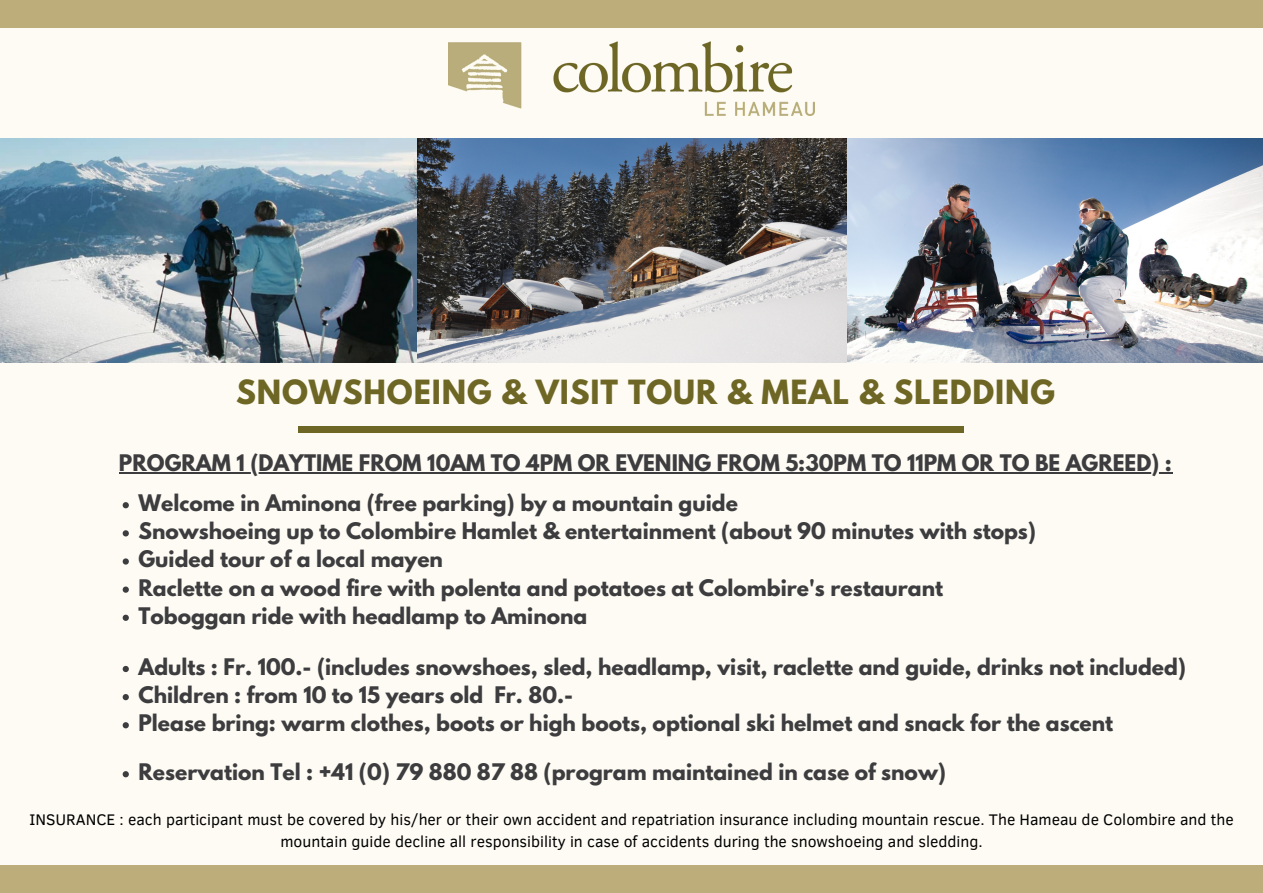
<style>
.page{position:relative;width:1263px;height:893px;background:#fdfbf3}
.page>*{position:absolute;margin:0;border:0;box-sizing:border-box;transform-origin:0 0}
.t1{font:700 29.55px "League Spartan";letter-spacing:.03em;color:#6e6624}
.t2{font:700 20.25px/28.1px "League Spartan";color:#3d3c3e}
.t3{font:15.75px/22px "Clear Sans";color:#000;text-align:center}
</style>
<div class="page">
<div style="left:0;top:0;width:1263px;height:28px;background:#bcad7b"></div>
<img style="left:847px;top:139px;width:416px;height:223px">
<img style="left:0;top:139px;width:847px;height:223px">
<img style="left:449px;top:42px;width:365px;height:73px">
<div style="left:299px;top:426px;width:665px;height:6px;background:#6e6624"></div>
<div style="left:0;top:865px;width:1263px;height:28px;background:#bcad7b"></div>
<svg style="left:123px;top:502px;width:6px;height:6px"></svg>
<svg style="left:123px;top:530px;width:6px;height:6px"></svg>
<svg style="left:123px;top:558px;width:6px;height:6px"></svg>
<svg style="left:123px;top:586px;width:6px;height:7px"></svg>
<svg style="left:123px;top:614px;width:6px;height:7px"></svg>
<svg style="left:123px;top:666px;width:6px;height:6px"></svg>
<svg style="left:123px;top:694px;width:6px;height:6px"></svg>
<svg style="left:123px;top:722px;width:6px;height:6px"></svg>
<svg style="left:123px;top:771px;width:6px;height:6px"></svg>
<hr style="left:119px;top:472px;width:1053px;height:2px;background:#3d3c3e">
<h1 class="t1" style="left:236px;top:378px;width:820px">SNOWSHOEING &amp; VISIT TOUR &amp; MEAL &amp; SLEDDING</h1>
<p class="t2" style="left:119px;top:451px;width:1054px">PROGRAM 1 (DAYTIME FROM 10AM TO 4PM OR EVENING FROM 5:30PM TO 11PM OR TO BE AGREED) :</p>
<p class="t2" style="left:138px;top:491px;width:899px">Welcome in Aminona (free parking) by a mountain guide<br>Snowshoeing up to Colombire Hamlet &amp; entertainment (about 90 minutes with stops)<br>Guided tour of a local mayen<br>Raclette on a wood fire with polenta and potatoes at Colombire's restaurant Toboggan ride with headlamp to Aminona</p>
<p class="t2" style="left:138px;top:655px;width:1049px">Adults : Fr. 100.- (includes snowshoes, sled, headlamp, visit, raclette and guide, drinks not included)<br>Children : from 10 to 15 years old Fr. 80.-<br>Please bring: warm clothes, boots or high boots, optional ski helmet and snack for the ascent</p>
<p class="t2" style="left:138px;top:760px;width:809px">Reservation Tel : +41 (0) 79 880 87 88 (program maintained in case of snow)</p>
<p class="t3" style="left:29px;top:808px;width:1206px">INSURANCE : each participant must be covered by his/her or their own accident and repatriation insurance including mountain rescue. The Hameau de Colombire and the mountain guide decline all responsibility in case of accidents during the snowshoeing and sledding.</p>
</div>
